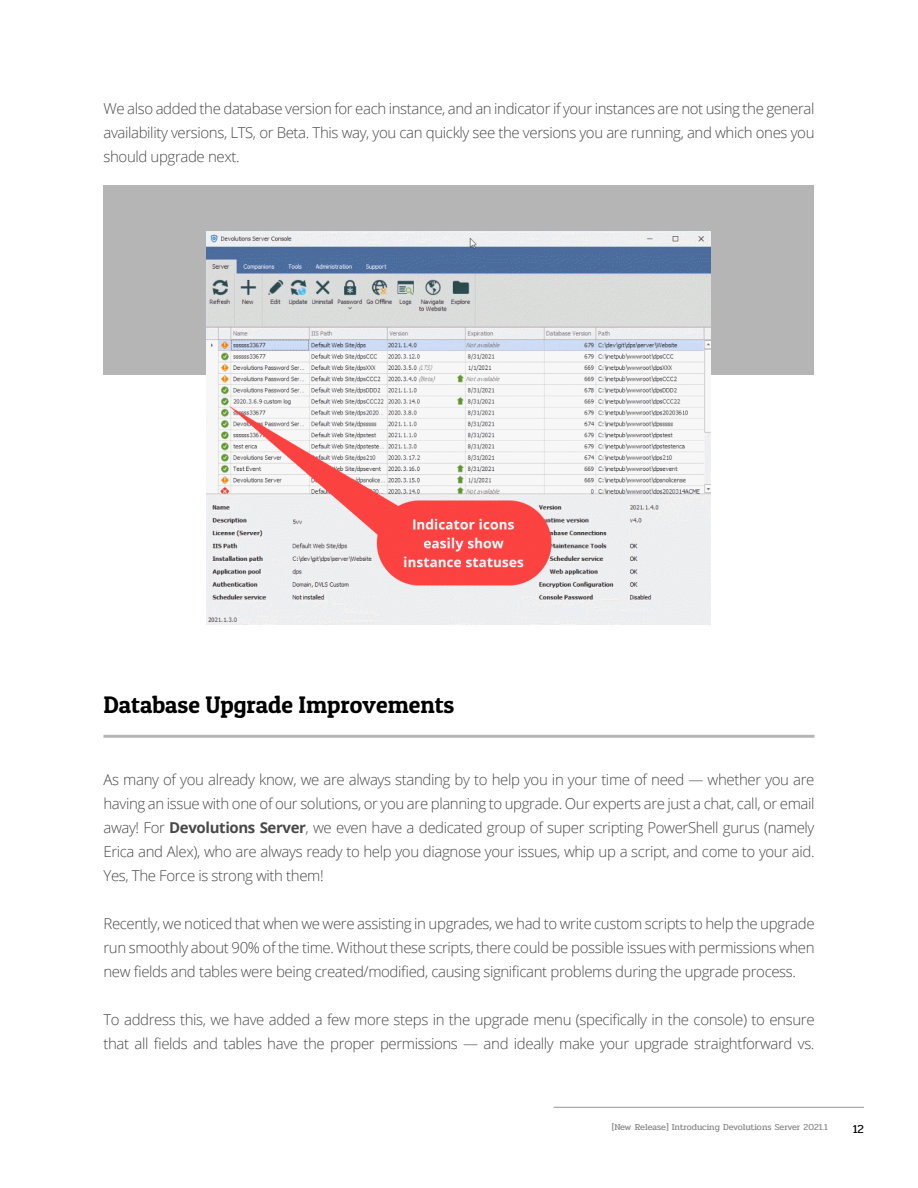
<style>
.page{position:relative;width:918px;height:1188px;background:#fff}
.page>*{position:absolute;margin:0;border:0;box-sizing:border-box;transform-origin:0 0}
.Sous-titre_level2{font:24px "Patua One";color:#000}
.t1{font:300 15px/24px "Open Sans";letter-spacing:-.025em;color:#4a4a4a;text-align:justify}
.t2{font:12px "Pridi";color:#000}
.t3{font:9px "Pridi";color:#858485}
.s1{font-weight:700}
</style>
<div class="page">
<hr style="left:554px;top:1107px;width:310px;height:1px;background:#939598">
<div style="left:104px;top:185px;width:710px;height:190px;background:#b5b5b5"></div>
<img style="left:207px;top:232px;width:503px;height:392px">
<hr style="left:104px;top:735px;width:710px;height:3px;background:#969696">
<p class="t1" style="left:104px;top:96px;width:713px">We also added the database version for each instance, and an indicator if your instances are not using the general availability versions, LTS, or Beta. This way, you can quickly see the versions you are running, and which ones you should upgrade next.</p>
<p class="Sous-titre_level2" style="left:104px;top:689px;width:352px">Database Upgrade Improvements</p>
<p class="t1" style="left:104px;top:767px;width:713px">As many of you already know, we are always standing by to help you in your time of need — whether you are having an issue with one of our solutions, or you are planning to upgrade. Our experts are just a chat, call, or email away! For <span class="s1">Devolutions Server</span>, we even have a dedicated group of super scripting PowerShell gurus (namely Erica and Alex), who are always ready to help you diagnose your issues, whip up a script, and come to your aid.<br>Yes, The Force is strong with them!</p>
<p class="t1" style="left:104px;top:911px;width:713px">Recently, we noticed that when we were assisting in upgrades, we had to write custom scripts to help the upgrade run smoothly about 90% of the time. Without these scripts, there could be possible issues with permissions when new fields and tables were being created/modified, causing significant problems during the upgrade process.</p>
<p class="t1" style="left:104px;top:1007px;width:713px">To address this, we have added a few more steps in the upgrade menu (specifically in the console) to ensure that all fields and tables have the proper permissions — and ideally make your upgrade straightforward vs.</p>
<p class="t3" style="left:612px;top:1121px;width:218px">[New Release] Introducing Devolutions Server 2021.1</p>
<p class="t2" style="left:853px;top:1121px;width:13px">12</p>
</div>
